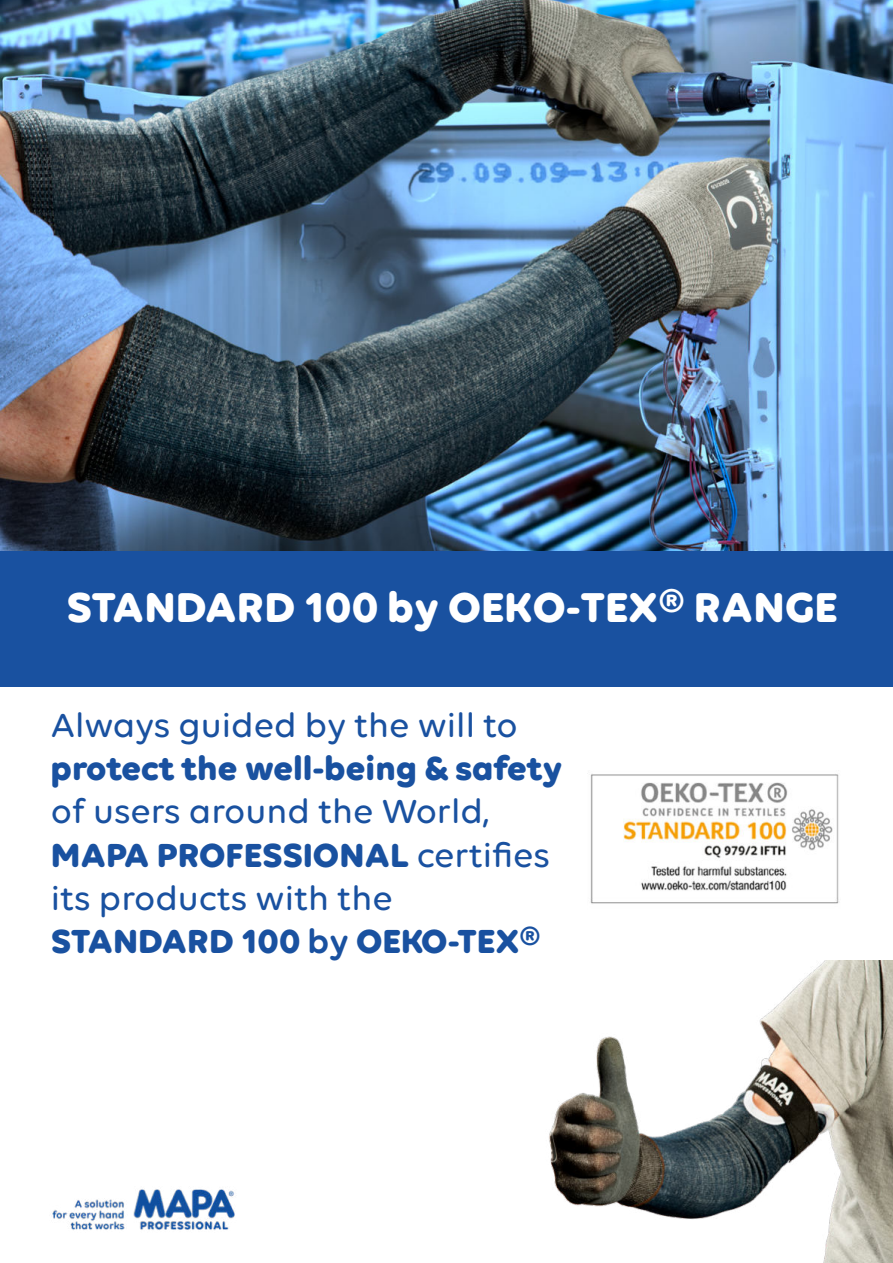
<style>
.page{position:relative;width:893px;height:1263px;background:#fff}
.page>*{position:absolute;margin:0;border:0;box-sizing:border-box;transform-origin:0 0}
.t1{font:700 45px "Volte Rounded";color:#fff}
.t2{font:500 36px/43.2px "Volte Rounded";color:#1951a0}
.t3{font:700 36px "Volte Rounded";color:#1951a0}
.s1{font-weight:600}
.s2{font-weight:700}
</style>
<div class="page">
<img style="left:549px;top:961px;width:344px;height:302px">
<img style="left:0;top:0;width:893px;height:551px">
<div style="left:0;top:551px;width:893px;height:136px;background:#1951a0"></div>
<img style="left:590px;top:774px;width:249px;height:130px">
<img style="left:52px;top:1189px;width:183px;height:41px">
<p class="t1" style="left:66px;top:588px;width:773px">STANDARD 100 by OEKO-TEX<span class="s1">®</span> RANGE</p>
<p class="t2" style="left:51px;top:706px;width:468px">Always guided by the will to</p>
<p class="t3" style="left:51px;top:753px;width:513px">protect the well-being &amp; safety</p>
<p class="t2" style="left:51px;top:793px;width:501px">of users around the World,<br><span class="s2">MAPA PROFESSIONAL</span> certifies its products with the<br><span class="s2">STANDARD 100</span> <span class="s1">by</span> <span class="s2">OEKO-TEX</span><span class="s1">®</span></p>
</div>
